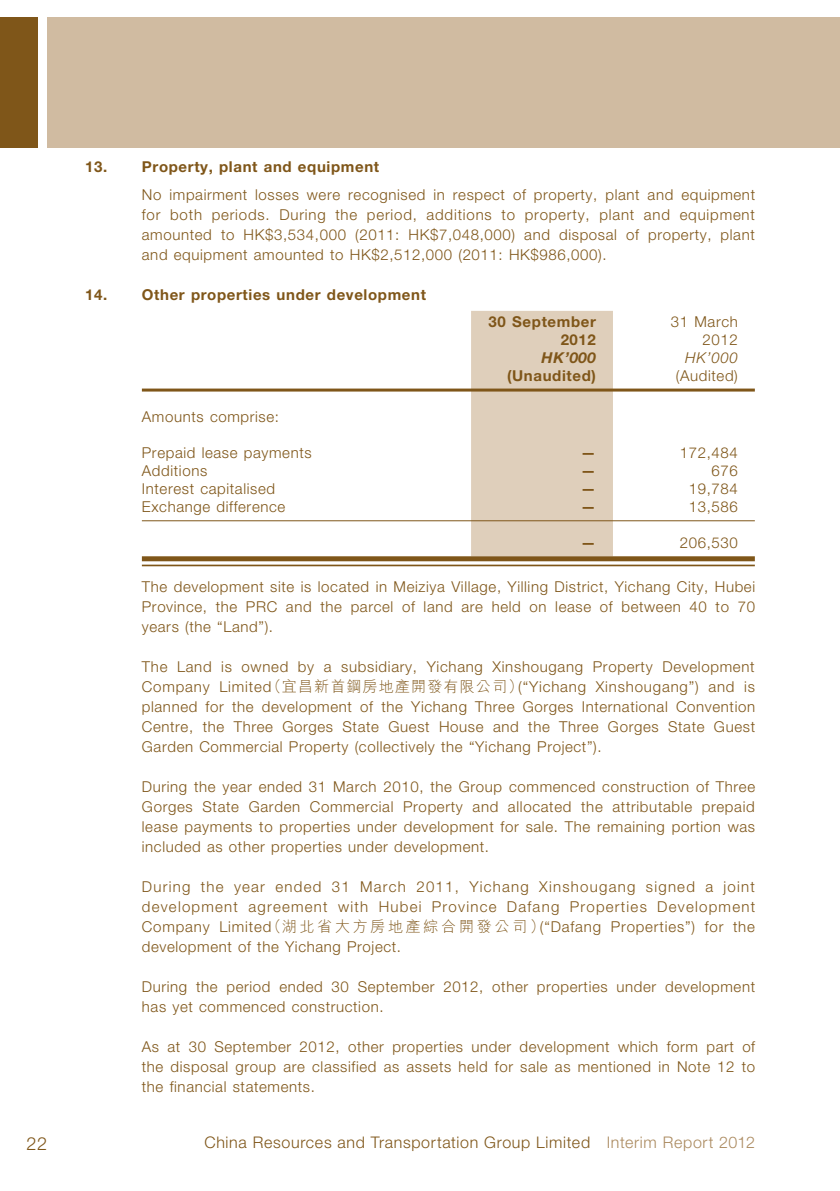
<style>
.page{position:relative;width:840px;height:1191px;background:#fff}
.page>*{position:absolute;margin:0;border:0;box-sizing:border-box;transform-origin:0 0}
.t1{font:300 18px "Helvetica Neue";color:#7f5619}
.t2{font:300 16px "Helvetica Neue";letter-spacing:.04em;color:#7f5619}
.t3{font:300 15px/20px "Helvetica Neue";letter-spacing:.04em;color:#7f5619;text-align:justify}
.t4{font:700 15px "Helvetica Neue";letter-spacing:.04em;color:#7f5619}
.t5{font:italic 700 15px "Helvetica Neue";color:#7f5619}
.t6{font:italic 300 15px "Helvetica Neue";color:#7f5619}
.s1{font-family:"M Hei HK"}
.s2{color:#ab8a5f}
</style>
<div class="page">
<div style="left:0;top:17px;width:37px;height:130px;background:#7f5619"></div>
<div style="left:47px;top:17px;width:792px;height:130px;background:#d0bba1"></div>
<div style="left:471px;top:311px;width:141px;height:245px;background:#dfcfbb"></div>
<hr style="left:142px;top:388px;width:612px;height:3px;background:#7f5619">
<hr style="left:142px;top:520px;width:612px;height:1px;background:#7f5619">
<div style="left:142px;top:556px;width:612px;height:5px;background:#7f5619"></div>
<hr style="left:142px;top:564px;width:612px;height:2px;background:#7f5619">
<p class="t4" style="left:85px;top:157px;width:295px">13. Property, plant and equipment</p>
<p class="t3" style="left:142px;top:184px;width:614px">No impairment losses were recognised in respect of property, plant and equipment for both periods. During the period, additions to property, plant and equipment amounted to HK$3,534,000 (2011: HK$7,048,000) and disposal of property, plant and equipment amounted to HK$2,512,000 (2011: HK$986,000).</p>
<p class="t4" style="left:85px;top:285px;width:342px">14. Other properties under development</p>
<p class="t4" style="left:488px;top:312px;width:109px">30 September</p>
<p class="t3" style="left:670px;top:311px;width:68px">31 March</p>
<p class="t4" style="left:560px;top:330px;width:37px">2012</p>
<p class="t3" style="left:702px;top:329px;width:37px">2012</p>
<p class="t5" style="left:541px;top:348px;width:56px">HK’000</p>
<p class="t6" style="left:684px;top:348px;width:54px">HK’000</p>
<p class="t4" style="left:507px;top:366px;width:90px">(Unaudited)</p>
<p class="t3" style="left:675px;top:365px;width:63px">(Audited)</p>
<p class="t3" style="left:142px;top:407px;width:139px">Amounts comprise:</p>
<p class="t3" style="left:142px;top:443px;width:171px">Prepaid lease payments</p>
<p class="t4" style="left:580px;top:444px;width:16px">—</p>
<p class="t3" style="left:679px;top:443px;width:59px">172,484</p>
<p class="t3" style="left:142px;top:461px;width:67px">Additions</p>
<p class="t4" style="left:580px;top:462px;width:16px">—</p>
<p class="t3" style="left:711px;top:461px;width:28px">676</p>
<p class="t3" style="left:142px;top:479px;width:135px">Interest capitalised</p>
<p class="t4" style="left:580px;top:480px;width:16px">—</p>
<p class="t3" style="left:688px;top:479px;width:51px">19,784</p>
<p class="t3" style="left:142px;top:497px;width:145px">Exchange difference</p>
<p class="t4" style="left:580px;top:498px;width:16px">—</p>
<p class="t3" style="left:688px;top:497px;width:51px">13,586</p>
<p class="t4" style="left:580px;top:534px;width:16px">—</p>
<p class="t3" style="left:679px;top:533px;width:59px">206,530</p>
<p class="t3" style="left:142px;top:576px;width:614px">The development site is located in Meiziya Village, Yilling District, Yichang City, Hubei Province, the PRC and the parcel of land are held on lease of between 40 to 70 years (the “Land”).</p>
<p class="t3" style="left:142px;top:656px;width:614px">The Land is owned by a subsidiary, Yichang Xinshougang Property Development Company Limited<span class="s1">（宜昌新首鋼房地產開發有限公司）</span>(“Yichang Xinshougang”) and is planned for the development of the Yichang Three Gorges International Convention Centre, the Three Gorges State Guest House and the Three Gorges State Guest Garden Commercial Property (collectively the “Yichang Project”).</p>
<p class="t3" style="left:142px;top:776px;width:614px">During the year ended 31 March 2010, the Group commenced construction of Three Gorges State Garden Commercial Property and allocated the attributable prepaid lease payments to properties under development for sale. The remaining portion was included as other properties under development.</p>
<p class="t3" style="left:142px;top:876px;width:614px">During the year ended 31 March 2011, Yichang Xinshougang signed a joint development agreement with Hubei Province Dafang Properties Development Company Limited<span class="s1">（湖北省大方房地產綜合開發公司）</span>(“Dafang Properties”) for the development of the Yichang Project.</p>
<p class="t3" style="left:142px;top:976px;width:614px">During the period ended 30 September 2012, other properties under development has yet commenced construction.</p>
<p class="t3" style="left:142px;top:1036px;width:614px">As at 30 September 2012, other properties under development which form part of the disposal group are classified as assets held for sale as mentioned in Note 12 to the financial statements.</p>
<p class="t1" style="left:27px;top:1132px;width:22px">22</p>
<p class="t2" style="left:204px;top:1132px;width:551px">China Resources and Transportation Group Limited <span class="s2">Interim Report 2012</span></p>
</div>
